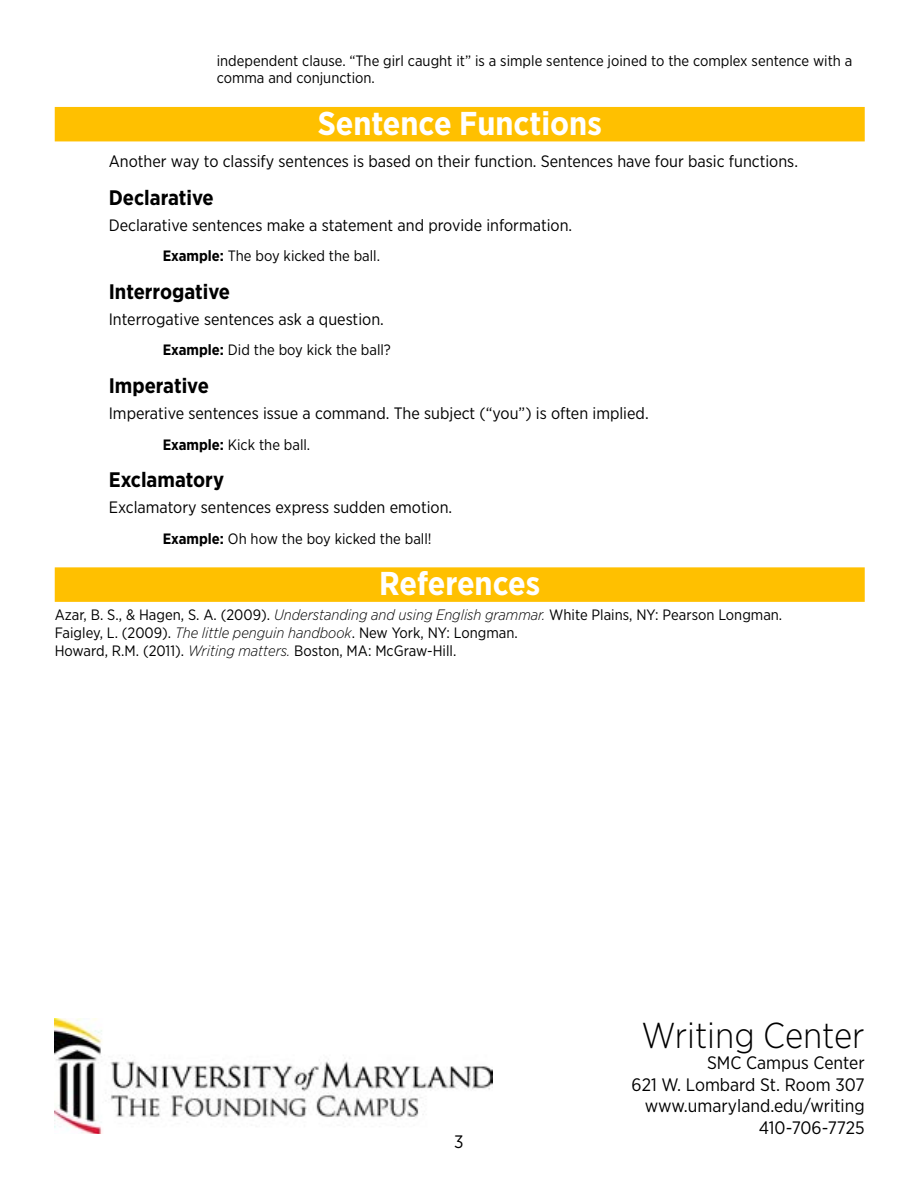
<style>
.page{position:relative;width:918px;height:1188px;background:#fff}
.page>*{position:absolute;margin:0;border:0;box-sizing:border-box;transform-origin:0 0}
.t1{font:300 36px "Gotham Narrow";color:#000}
.t2{font:700 33px "Gotham Narrow";color:#fff}
.t3{font:700 21px "Gotham Narrow";color:#000}
.t4{font:18px/21.6px "Gotham Narrow";color:#000;text-align:right}
.t5{font:16.5px "Gotham Narrow";color:#000}
.t6{font:15px/18px "Gotham Narrow";color:#000}
.s1{font-weight:700}
.s2{font-weight:300;font-style:italic}
</style>
<div class="page">
<img style="left:55px;top:1019px;width:438px;height:115px">
<div style="left:55px;top:107px;width:810px;height:34px;background:#ffc000"></div>
<div style="left:55px;top:567px;width:810px;height:35px;background:#ffc000"></div>
<p class="t6" style="left:217px;top:52px;width:637px;line-height:17.2px">independent clause. “The girl caught it” is a simple sentence joined to the complex sentence with a comma and conjunction.</p>
<h2 class="t2" style="left:318px;top:102px;width:286px">Sentence Functions</h2>
<p class="t5" style="left:109px;top:151px;width:691px">Another way to classify sentences is based on their function. Sentences have four basic functions.</p>
<h3 class="t3" style="left:109px;top:184px;width:106px">Declarative</h3>
<p class="t5" style="left:109px;top:215px;width:465px">Declarative sentences make a statement and provide information.</p>
<p class="t6" style="left:163px;top:247px;width:219px"><span class="s1">Example:</span> The boy kicked the ball.</p>
<h3 class="t3" style="left:109px;top:278px;width:123px">Interrogative</h3>
<p class="t5" style="left:109px;top:309px;width:277px">Interrogative sentences ask a question.</p>
<p class="t6" style="left:163px;top:341px;width:230px"><span class="s1">Example:</span> Did the boy kick the ball?</p>
<h3 class="t3" style="left:109px;top:372px;width:102px">Imperative</h3>
<p class="t5" style="left:109px;top:403px;width:541px">Imperative sentences issue a command. The subject (“you”) is often implied.</p>
<p class="t6" style="left:163px;top:435px;width:149px"><span class="s1">Example:</span> Kick the ball.</p>
<h3 class="t3" style="left:109px;top:466px;width:117px">Exclamatory</h3>
<p class="t5" style="left:109px;top:497px;width:345px">Exclamatory sentences express sudden emotion.</p>
<p class="t6" style="left:163px;top:529px;width:270px"><span class="s1">Example:</span> Oh how the boy kicked the ball!</p>
<h2 class="t2" style="left:379px;top:562px;width:163px">References</h2>
<p class="t6" style="left:55px;top:605px;width:729px">Azar, B. S., &amp; Hagen, S. A. (2009). <span class="s2">Understanding and using English grammar.</span> White Plains, NY: Pearson Longman.<br>Faigley, L. (2009). <span class="s2">The little penguin handbook</span>. New York, NY: Longman.<br>Howard, R.M. (2011). <span class="s2">Writing matters.</span> Boston, MA: McGraw-Hill.</p>
<p class="t4" style="left:454px;top:1131px;width:11px">3</p>
<h1 class="t1" style="left:641px;top:1013px;width:225px">Writing Center</h1>
<p class="t4" style="left:632px;top:1052px;width:235px">SMC Campus Center<br>621 W. Lombard St. Room 307 www.umaryland.edu/writing<br>410-706-7725</p>
</div>
